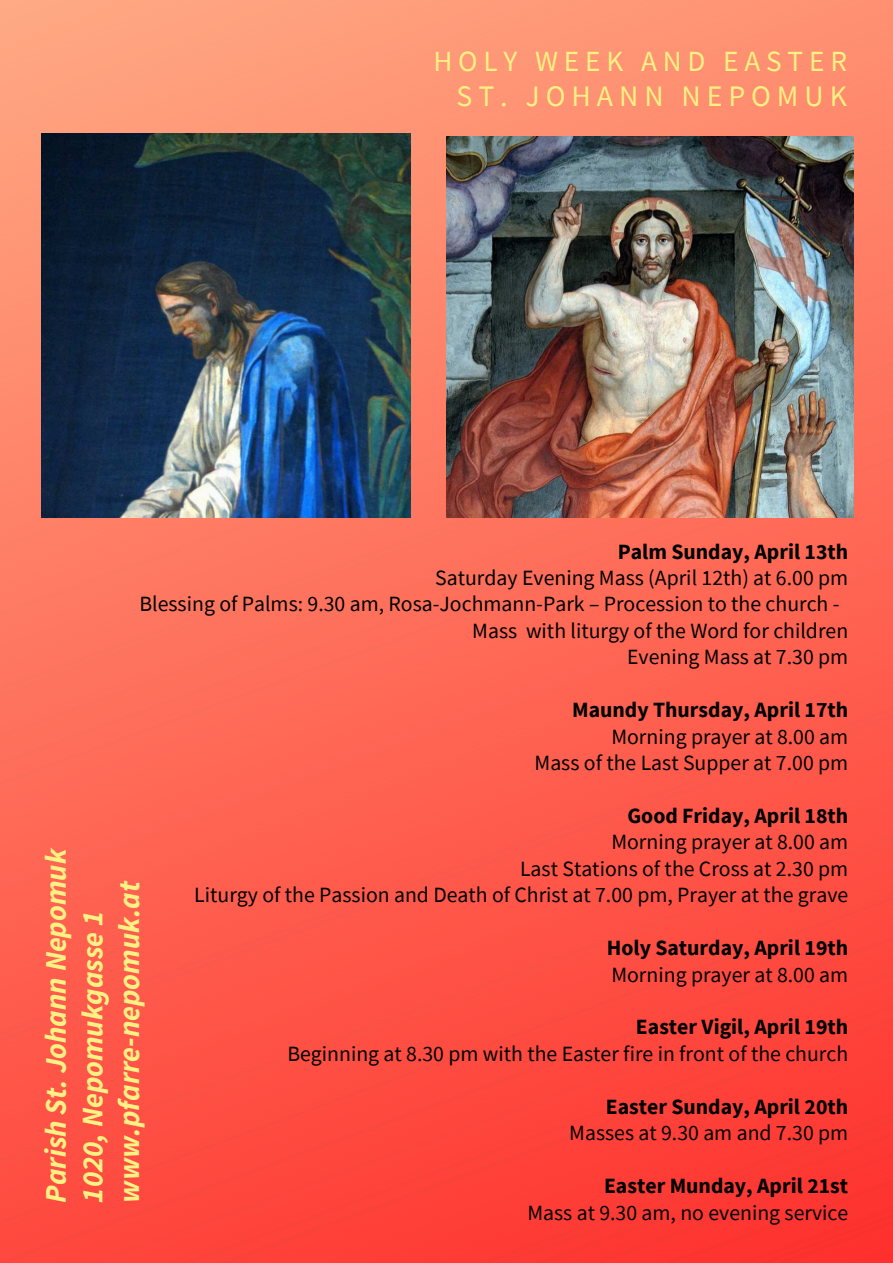
<style>
.page{position:relative;width:893px;height:1263px;background:#fff}
.page>*{position:absolute;margin:0;border:0;box-sizing:border-box;transform-origin:0 0}
.t1{font:italic 700 29.78px/36.5px "Source Sans Pro";color:#fff183}
.t2{font:29.78px "Source Sans Pro";letter-spacing:.2em;color:#fff183}
.t3{font:29.25px "Source Sans Pro";letter-spacing:.2em;color:#fff183}
.t4{font:21.75px "Source Sans Pro";color:#000}
.t5{font:700 21.75px "Source Sans Pro";color:#000}
</style>
<div class="page">
<img style="left:0;top:0;width:893px;height:1263px">
<img style="left:446px;top:137px;width:407px;height:380px">
<img style="left:41px;top:134px;width:369px;height:383px">
<p class="t3" style="left:433px;top:42px;width:415px">HOLY WEEK AND EASTER</p>
<p class="t2" style="left:456px;top:77px;width:392px">ST. JOHANN NEPOMUK</p>
<p class="t5" style="left:618px;top:537px;width:232px">Palm Sunday, April 13th</p>
<p class="t4" style="left:435px;top:563px;width:414px">Saturday Evening Mass (April 12th) at 6.00 pm</p>
<p class="t4" style="left:139px;top:590px;width:701px">Blessing of Palms: 9.30 am, Rosa-Jochmann-Park – Procession to the church -</p>
<p class="t4" style="left:472px;top:616px;width:377px">Mass with liturgy of the Word for children</p>
<p class="t4" style="left:627px;top:643px;width:223px">Evening Mass at 7.30 pm</p>
<p class="t5" style="left:572px;top:696px;width:278px">Maundy Thursday, April 17th</p>
<p class="t4" style="left:611px;top:722px;width:238px">Morning prayer at 8.00 am</p>
<p class="t4" style="left:534px;top:749px;width:315px">Mass of the Last Supper at 7.00 pm</p>
<p class="t5" style="left:627px;top:801px;width:222px">Good Friday, April 18th</p>
<p class="t4" style="left:611px;top:828px;width:238px">Morning prayer at 8.00 am</p>
<p class="t4" style="left:520px;top:854px;width:330px">Last Stations of the Cross at 2.30 pm</p>
<p class="t4" style="left:194px;top:881px;width:655px">Liturgy of the Passion and Death of Christ at 7.00 pm, Prayer at the grave</p>
<p class="t5" style="left:607px;top:934px;width:243px">Holy Saturday, April 19th</p>
<p class="t4" style="left:611px;top:960px;width:238px">Morning prayer at 8.00 am</p>
<p class="t5" style="left:636px;top:1013px;width:214px">Easter Vigil, April 19th</p>
<p class="t4" style="left:287px;top:1039px;width:562px">Beginning at 8.30 pm with the Easter fire in front of the church</p>
<p class="t5" style="left:606px;top:1092px;width:244px">Easter Sunday, April 20th</p>
<p class="t4" style="left:569px;top:1119px;width:280px">Masses at 9.30 am and 7.30 pm</p>
<p class="t5" style="left:604px;top:1172px;width:246px">Easter Munday, April 21st</p>
<p class="t4" style="left:527px;top:1198px;width:322px">Mass at 9.30 am, no evening service</p>
<h1 class="t1" style="left:37px;top:1202px;width:356px;rotate:-90deg">Parish St. Johann Nepomuk<br>1020, Nepomukgasse 1 www.pfarre-nepomuk.at</h1>
</div>
